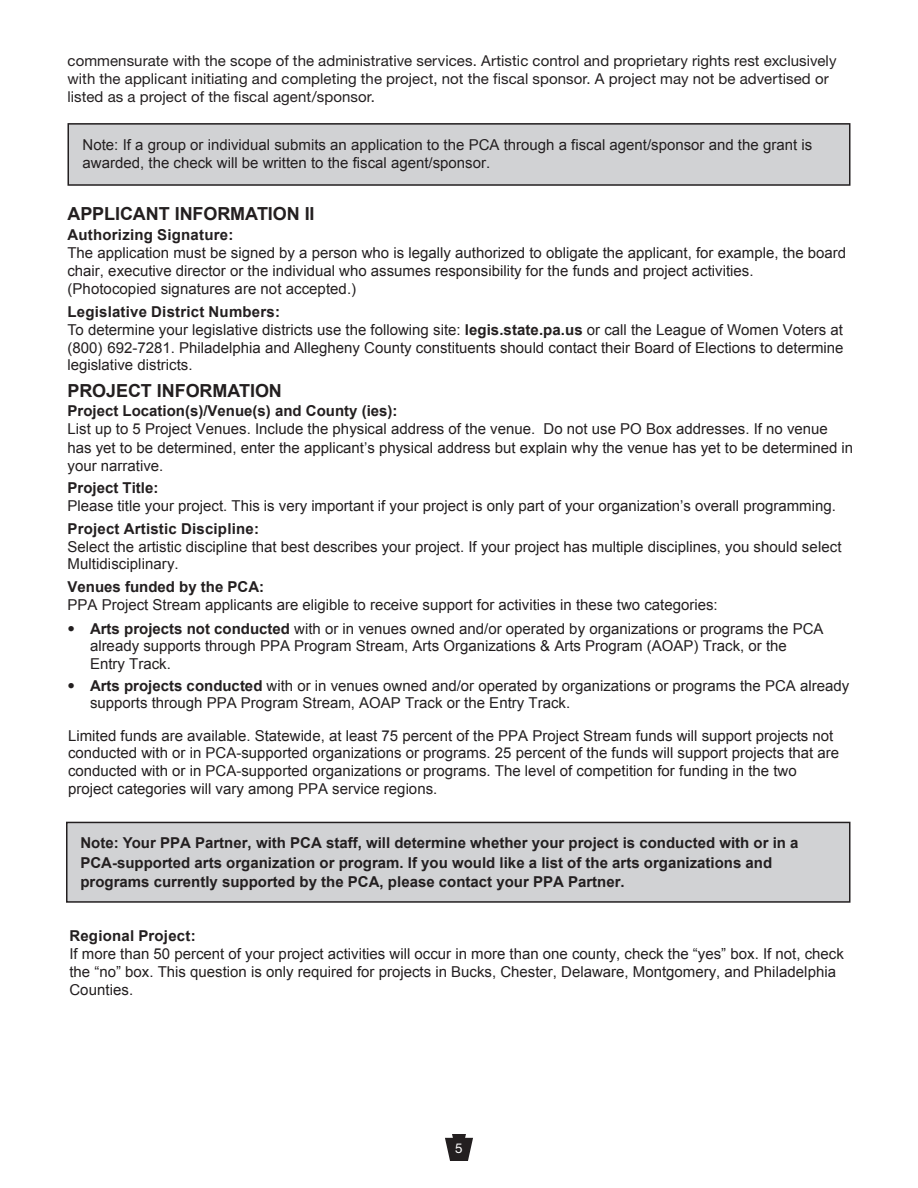
<style>
.page{position:relative;width:918px;height:1188px;background:#fff}
.page>*{position:absolute;margin:0;border:0;box-sizing:border-box;transform-origin:0 0}
.t1{font:700 18px "Arial";letter-spacing:-.005em;color:#231f20}
.t2{font:15px/17.9px "Arial";color:#231f20}
.t3{font:700 15px/19.5px "Arial";color:#231f20}
.t4{font:15px/18px "Helvetica Neue";letter-spacing:.005em;color:#231f20}
.t5{font:13.5px "Helvetica Neue";color:#fff}
.s1{font-weight:700}
.s2{font-family:"Helvetica Neue"}
</style>
<div class="page">
<svg style="left:445px;top:1134px;width:28px;height:27px"></svg>
<div style="left:68px;top:124px;width:782px;height:61px;background:#d1d2d4"></div>
<div style="left:68px;top:123px;width:782px;height:63px;border:2px solid #231f20"></div>
<div style="left:67px;top:822px;width:783px;height:80px;background:#d1d2d4"></div>
<div style="left:66px;top:822px;width:784px;height:81px;border:2px solid #231f20"></div>
<p class="t4" style="left:68px;top:51px;width:771px">commensurate with the scope of the administrative services. Artistic control and proprietary rights rest exclusively with the applicant initiating and completing the project, not the fiscal sponsor. A project may not be advertised or listed as a project of the fiscal agent/sponsor.</p>
<p class="t2" style="left:83px;top:136px;width:731px">Note: If a group or individual submits an application to the PCA through a fiscal agent/sponsor and the grant is awarded, the check will be written to the fiscal agent/sponsor.</p>
<p class="t1" style="left:68px;top:202px;width:249px">APPLICANT INFORMATION II</p>
<p class="t3" style="left:67px;top:225px;width:167px">Authorizing Signature:</p>
<p class="t2" style="left:67px;top:244px;width:780px">The application must be signed by a person who is legally authorized to obligate the applicant, for example, the board chair, executive director or the individual who assumes responsibility for the funds and project activities. (Photocopied signatures are not accepted.)</p>
<p class="t2" style="left:67px;top:303px;width:778px"><span class="s1">Legislative District Numbers:<br></span>To determine your legislative districts use the following site: <span class="s1">legis.state.pa.us</span> or call the League of Women Voters at (800) 692-7281. Philadelphia and Allegheny County constituents should contact their Board of Elections to determine legislative districts.</p>
<p class="t1" style="left:68px;top:378px;width:216px">PROJECT INFORMATION</p>
<p class="t3" style="left:68px;top:402px;width:332px">Project Location(s)/Venue(s) and County (ies):</p>
<p class="t2" style="left:68px;top:420px;width:787px">List up to 5 Project Venues. Include the physical address of the venue. Do not use PO Box addresses. If no venue has yet to be determined, enter the applicant’s physical address but explain why the venue has yet to be determined in your narrative.</p>
<p class="t3" style="left:68px;top:479px;width:92px">Project Title:</p>
<p class="t2" style="left:68px;top:497px;width:770px">Please title your project. This is very important if your project is only part of your organization’s overall programming.</p>
<p class="t3" style="left:68px;top:519px;width:193px">Project Artistic Discipline:</p>
<p class="t2" style="left:68px;top:538px;width:776px">Select the artistic discipline that best describes your project. If your project has multiple disciplines, you should select<br>Multidisciplinary.</p>
<p class="t3" style="left:68px;top:578px;width:198px">Venues funded by the PCA:</p>
<p class="t2" style="left:68px;top:596px;width:652px">PPA Project Stream applicants are eligible to receive support for activities in these two categories:</p>
<p class="t2" style="left:90px;top:620px;width:735px;text-indent:-22px"><span class="s2">•</span> <span class="s1">Arts projects not conducted</span> with or in venues owned and/or operated by organizations or programs the PCA already supports through PPA Program Stream, Arts Organizations &amp; Arts Program (AOAP) Track, or the<br>Entry Track.</p>
<p class="t2" style="left:90px;top:676px;width:761px;text-indent:-22px"><span class="s2">•</span> <span class="s1">Arts projects conducted</span> with or in venues owned and/or operated by organizations or programs the PCA already supports through PPA Program Stream, AOAP Track or the Entry Track.</p>
<p class="t2" style="left:68px;top:727px;width:773px">Limited funds are available. Statewide, at least 75 percent of the PPA Project Stream funds will support projects not conducted with or in PCA-supported organizations or programs. 25 percent of the funds will support projects that are conducted with or in PCA-supported organizations or programs. The level of competition for funding in the two project categories will vary among PPA service regions.</p>
<p class="t3" style="left:80px;top:833px;width:720px">Note: Your PPA Partner, with PCA staff, will determine whether your project is conducted with or in a<br>PCA-supported arts organization or program. If you would like a list of the arts organizations and programs currently supported by the PCA, please contact your PPA Partner.</p>
<p class="t3" style="left:69px;top:926px;width:128px">Regional Project:</p>
<p class="t2" style="left:69px;top:945px;width:776px">If more than 50 percent of your project activities will occur in more than one county, check the “yes” box. If not, check the “no” box. This question is only required for projects in Bucks, Chester, Delaware, Montgomery, and Philadelphia<br>Counties.</p>
<p class="t5" style="left:455px;top:1140px;width:9px">5</p>
</div>
